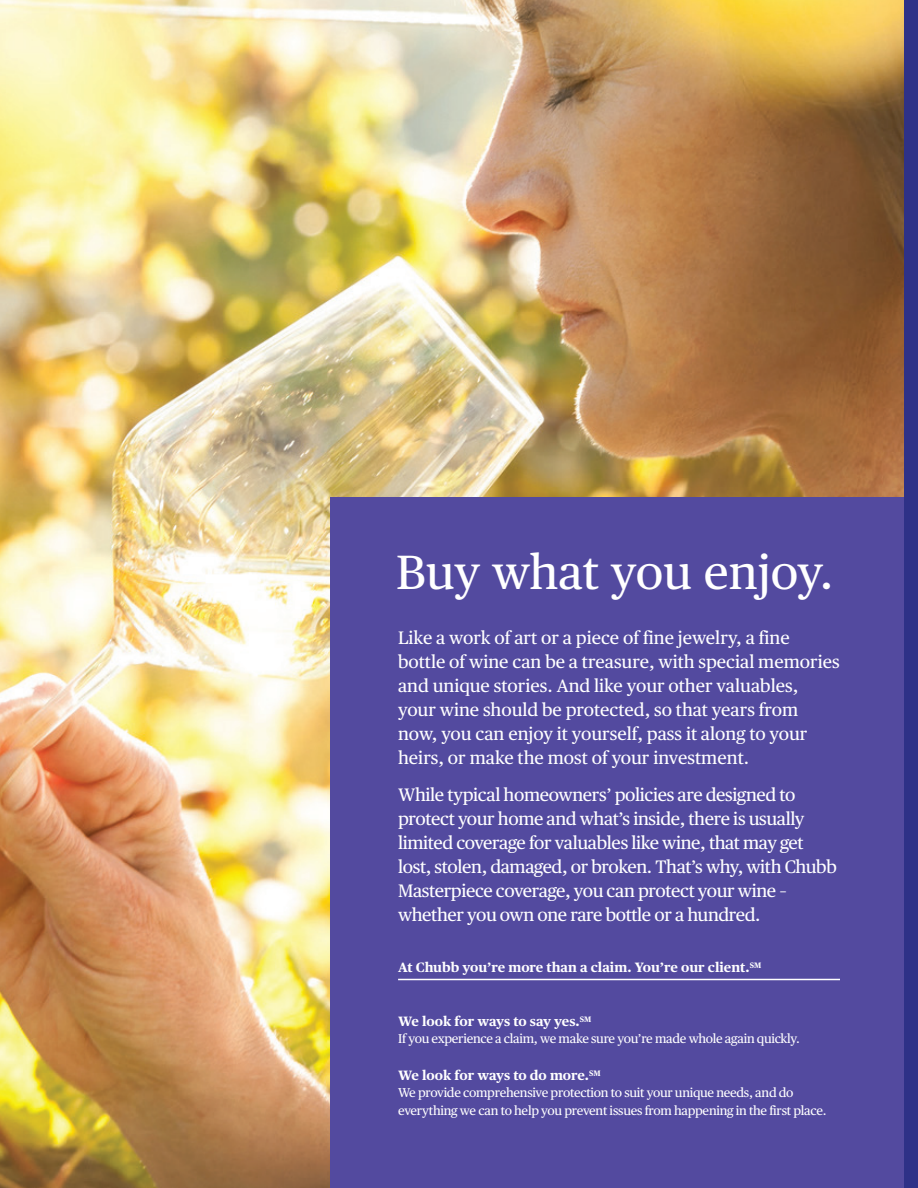
<style>
.page{position:relative;width:918px;height:1188px;background:#fff}
.page>*{position:absolute;margin:0;border:0;box-sizing:border-box;transform-origin:0 0}
.t1{font:48px "Chubb Publico Text";letter-spacing:-.005em;color:#fff}
.t2{font:18px/24px "Chubb Publico Text";letter-spacing:-.015em;color:#fff}
.t3{font:700 13.5px "Chubb Publico Text";color:#fff}
.t4{font:12.75px/17.2px "Chubb Publico Text";letter-spacing:-.02em;color:#fff}
</style>
<div class="page">
<img style="left:0;top:0;width:904px;height:1188px">
<div style="left:330px;top:497px;width:588px;height:691px;background:#534a9f"></div>
<hr style="left:398px;top:979px;width:442px;height:1px;background:#fff">
<div style="left:904px;top:0;width:14px;height:1188px;background:#2e3187"></div>
<h1 class="t1" style="left:396px;top:536px;width:439px">Buy what you enjoy.</h1>
<p class="t2" style="left:398px;top:624px;width:443px">Like a work of art or a piece of fine jewelry, a fine bottle of wine can be a treasure, with special memories and unique stories. And like your other valuables, your wine should be protected, so that years from now, you can enjoy it yourself, pass it along to your heirs, or make the most of your investment.</p>
<p class="t2" style="left:398px;top:782px;width:440px">While typical homeowners’ policies are designed to protect your home and what’s inside, there is usually limited coverage for valuables like wine, that may get lost, stolen, damaged, or broken. That’s why, with Chubb Masterpiece coverage, you can protect your wine – whether you own one rare bottle or a hundred.</p>
<p class="t3" style="left:398px;top:957px;width:365px">At Chubb you’re more than a claim. You’re our client.<sup>SM</sup></p>
<p class="t3" style="left:398px;top:1011px;width:195px">We look for ways to say yes.<sup>SM</sup></p>
<p class="t4" style="left:398px;top:1029px;width:403px">If you experience a claim, we make sure you’re made whole again quickly.</p>
<p class="t3" style="left:398px;top:1065px;width:204px">We look for ways to do more.<sup>SM</sup></p>
<p class="t4" style="left:398px;top:1083px;width:430px">We provide comprehensive protection to suit your unique needs, and do everything we can to help you prevent issues from happening in the first place.</p>
</div>
